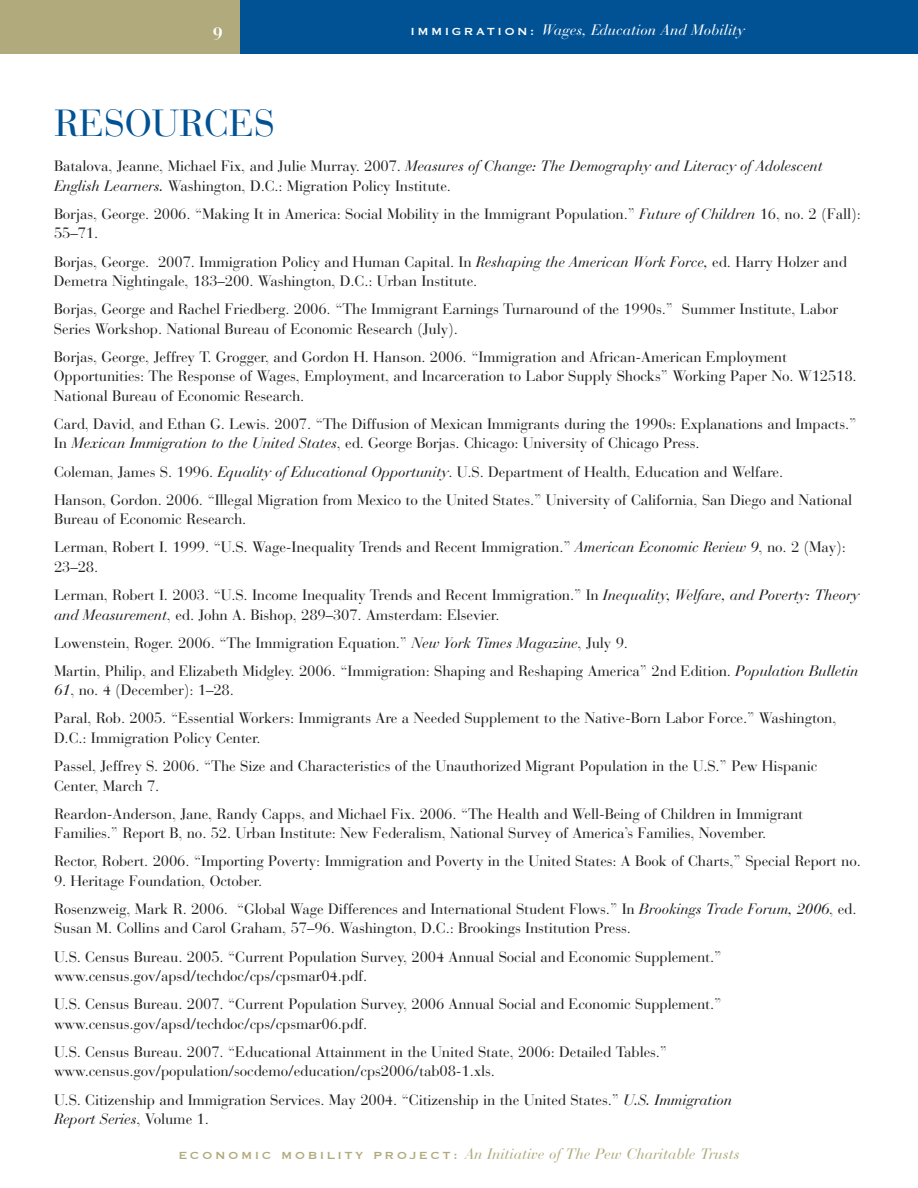
<style>
.page{position:relative;width:918px;height:1188px;background:#fff}
.page>*{position:absolute;margin:0;border:0;box-sizing:border-box;transform-origin:0 0}
.t1{font:37.5px "Bauer Bodoni";color:#005294}
.t2{font:700 18px "Bauer Bodoni";color:#fff}
.t3{font:15px/28.2px "Bauer Bodoni";letter-spacing:-.01em;color:#231f20}
.t4{font:italic 15px "Bauer Bodoni";color:#b1aa7d}
.t5{font:italic 15px "Bauer Bodoni";color:#fff}
.t6{font:italic 15px "Bauer Bodoni";letter-spacing:-.01em;color:#231f20}
.s1{font-family:"Copperplate";font-style:normal;font-size:13.5px}
.s2{font-style:italic}
.s3{font-style:normal}
</style>
<div class="page">
<div style="left:0;top:0;width:918px;height:54px;background:#005294"></div>
<div style="left:0;top:0;width:240px;height:54px;background:#b1aa7d"></div>
<p class="t2" style="left:213px;top:28px;width:12px">9</p>
<p class="t5" style="left:410px;top:24px;width:336px"><span class="s1">I M M I G R AT I O N :</span> Wages, Education And Mobility</p>
<h1 class="t1" style="left:54px;top:109px;width:222px">RESOURCES</h1>
<p class="t3" style="left:54px;top:158px;width:770px;line-height:19.5px">Batalova, Jeanne, Michael Fix, and Julie Murray. 2007. <span class="s2">Measures of Change: The Demography and Literacy of Adolescent<br>English Learners.</span> Washington, D.C.: Migration Policy Institute.</p>
<p class="t3" style="left:54px;top:206px;width:808px;line-height:19.5px">Borjas, George. 2006. “Making It in America: Social Mobility in the Immigrant Population.” <span class="s2">Future of Children</span> 16, no. 2 (Fall):<br>55–71.</p>
<p class="t3" style="left:54px;top:254px;width:795px;line-height:19.5px">Borjas, George. 2007. Immigration Policy and Human Capital. In <span class="s2">Reshaping the American Work Force,</span> ed. Harry Holzer and<br>Demetra Nightingale, 183–200. Washington, D.C.: Urban Institute.</p>
<p class="t3" style="left:54px;top:301px;width:786px;line-height:19.5px">Borjas, George and Rachel Friedberg. 2006. “The Immigrant Earnings Turnaround of the 1990s.” Summer Institute, Labor<br>Series Workshop. National Bureau of Economic Research (July).</p>
<p class="t3" style="left:54px;top:349px;width:804px;line-height:19.5px">Borjas, George, Jeffrey T. Grogger, and Gordon H. Hanson. 2006. “Immigration and African-American Employment<br>Opportunities: The Response of Wages, Employment, and Incarceration to Labor Supply Shocks” Working Paper No. W12518.<br>National Bureau of Economic Research.</p>
<p class="t3" style="left:54px;top:416px;width:804px;line-height:19.5px">Card, David, and Ethan G. Lewis. 2007. “The Diffusion of Mexican Immigrants during the 1990s: Explanations and Impacts.”<br>In <span class="s2">Mexican Immigration to the United States</span>, ed. George Borjas. Chicago: University of Chicago Press.</p>
<p class="t3" style="left:54px;top:459px;width:800px">Coleman, James S. 1996. <span class="s2">Equality of Educational Opportunity</span>. U.S. Department of Health, Education and Welfare.<br>Hanson, Gordon. 2006. “Illegal Migration from Mexico to the United States.” University of California, San Diego and National</p>
<p class="t3" style="left:54px;top:507px;width:794px">Bureau of Economic Research.<br>Lerman, Robert I. 1999. “U.S. Wage-Inequality Trends and Recent Immigration.” <span class="s2">American Economic Review 9</span>, no. 2 (May):</p>
<p class="t3" style="left:54px;top:555px;width:807px">23–28.<br>Lerman, Robert I. 2003. “U.S. Income Inequality Trends and Recent Immigration.” In <span class="s2">Inequality, Welfare, and Poverty: Theory</span></p>
<p class="t3" style="left:54px;top:602px;width:806px"><span class="s2">and Measurement</span>, ed. John A. Bishop, 289–307. Amsterdam: Elsevier.<br>Lowenstein, Roger. 2006. “The Immigration Equation.” <span class="s2">New York Times Magazine</span>, July 9.<br>Martin, Philip, and Elizabeth Midgley. 2006. “Immigration: Shaping and Reshaping America” 2nd Edition. <span class="s2">Population Bulletin</span></p>
<p class="t3" style="left:54px;top:678px;width:784px"><span class="s2">61</span>, no. 4 (December): 1–28.<br>Paral, Rob. 2005. “Essential Workers: Immigrants Are a Needed Supplement to the Native-Born Labor Force.” Washington,</p>
<p class="t3" style="left:54px;top:726px;width:765px">D.C.: Immigration Policy Center.<br>Passel, Jeffrey S. 2006. “The Size and Characteristics of the Unauthorized Migrant Population in the U.S.” Pew Hispanic</p>
<p class="t3" style="left:54px;top:773px;width:751px">Center, March 7.<br>Reardon-Anderson, Jane, Randy Capps, and Michael Fix. 2006. “The Health and Well-Being of Children in Immigrant</p>
<p class="t3" style="left:54px;top:821px;width:808px">Families.” Report B, no. 52. Urban Institute: New Federalism, National Survey of America’s Families, November.<br>Rector, Robert. 2006. “Importing Poverty: Immigration and Poverty in the United States: A Book of Charts,” Special Report no.</p>
<p class="t3" style="left:54px;top:869px;width:804px">9. Heritage Foundation, October.<br>Rosenzweig, Mark R. 2006. “Global Wage Differences and International Student Flows.” In <span class="s2">Brookings Trade Forum, 2006</span>, ed.</p>
<p class="t3" style="left:54px;top:916px;width:669px">Susan M. Collins and Carol Graham, 57–96. Washington, D.C.: Brookings Institution Press.<br>U.S. Census Bureau. 2005. “Current Population Survey, 2004 Annual Social and Economic Supplement.”</p>
<p class="t3" style="left:54px;top:964px;width:669px">www.census.gov/apsd/techdoc/cps/cpsmar04.pdf.<br>U.S. Census Bureau. 2007. “Current Population Survey, 2006 Annual Social and Economic Supplement.”</p>
<p class="t3" style="left:54px;top:1011px;width:615px">www.census.gov/apsd/techdoc/cps/cpsmar06.pdf.<br>U.S. Census Bureau. 2007. “Educational Attainment in the United State, 2006: Detailed Tables.”</p>
<p class="t3" style="left:54px;top:1059px;width:680px">www.census.gov/population/socdemo/education/cps2006/tab08-1.xls.<br>U.S. Citizenship and Immigration Services. May 2004. “Citizenship in the United States.” <span class="s2">U.S. Immigration</span></p>
<p class="t6" style="left:54px;top:1113px;width:156px">Report Series<span class="s3">, Volume 1.</span></p>
<p class="t4" style="left:179px;top:1148px;width:563px"><span class="s1">E C O N O M I C M O B I L I T Y P R O J E C T :</span> An Initiative of The Pew Charitable Trusts</p>
</div>
